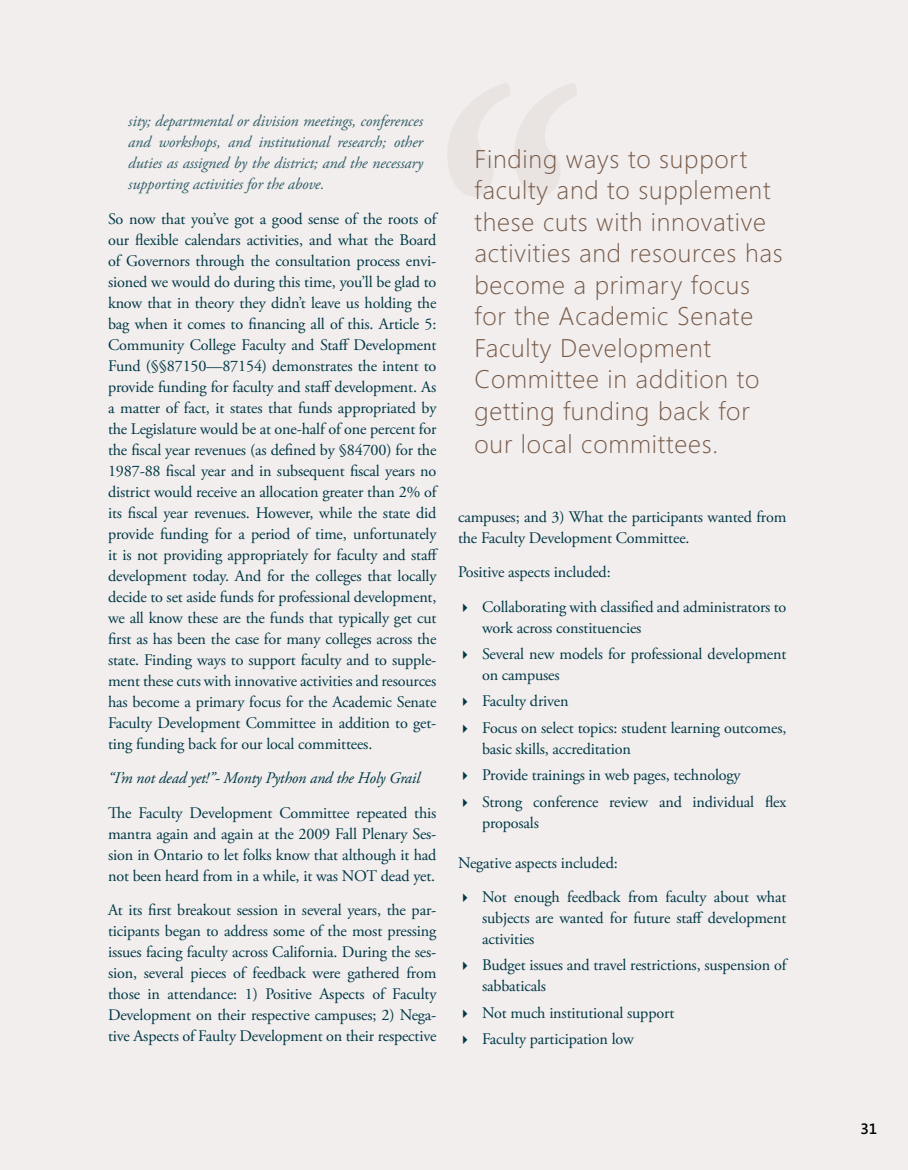
<style>
.page{position:relative;width:908px;height:1170px;background:#f1eeed}
.page>*{position:absolute;margin:0;border:0;box-sizing:border-box;transform-origin:0 0}
.t1{font:300 25.5px/31.7px "Segoe";letter-spacing:.03em;color:#765948}
.t2{font:16.2px/21px "Adobe Garamond Pro";letter-spacing:-.01em;color:#003745}
.t3{font:italic 16.2px/21px "Adobe Garamond Pro";letter-spacing:-.01em;color:#335f6a;text-align:justify}
.t4{font:italic 16.2px "Adobe Garamond Pro";letter-spacing:-.01em;color:#003745}
.t5{font:600 15px "Segoe";color:#000}
</style>
<div class="page">
<svg style="left:448px;top:83px;width:129px;height:113px"></svg>
<p class="t3" style="left:128px;top:111px;width:296px">sity; departmental or division meetings, conferences and workshops, and institutional research; other duties as assigned by the district; and the necessary supporting activities for the above.</p>
<p class="t2" style="left:108px;top:209px;width:332px;text-align:justify">So now that you’ve got a good sense of the roots of our flexible calendars activities, and what the Board of Governors through the consultation process envi&shy;sioned we would do during this time, you’ll be glad to know that in theory they didn’t leave us holding the bag when it comes to financing all of this. Article 5:<br>Community College Faculty and Staff Development Fund (§§87150—87154) demonstrates the intent to provide funding for faculty and staff development. As a matter of fact, it states that funds appropriated by the Legislature would be at one-half of one percent for the fiscal year revenues (as defined by §84700) for the 1987-88 fiscal year and in subsequent fiscal years no district would receive an allocation greater than 2% of its fiscal year revenues. However, while the state did provide funding for a period of time, unfortunately it is not providing appropriately for faculty and staff development today. And for the colleges that locally decide to set aside funds for professional development, we all know these are the funds that typically get cut first as has been the case for many colleges across the state. Finding ways to support faculty and to supple&shy;ment these cuts with innovative activities and resources has become a primary focus for the Academic Senate Faculty Development Committee in addition to get&shy;ting funding back for our local committees.</p>
<p class="t4" style="left:108px;top:768px;width:314px">“I’m not dead yet!”- Monty Python and the Holy Grail</p>
<p class="t2" style="left:108px;top:803px;width:330px;text-align:justify">The Faculty Development Committee repeated this mantra again and again at the 2009 Fall Plenary Ses&shy;sion in Ontario to let folks know that although it had not been heard from in a while, it was NOT dead yet.</p>
<p class="t2" style="left:108px;top:900px;width:330px;text-align:justify">At its first breakout session in several years, the par&shy;ticipants began to address some of the most pressing issues facing faculty across California. During the ses&shy;sion, several pieces of feedback were gathered from those in attendance: 1) Positive Aspects of Faculty Development on their respective campuses; 2) Nega&shy;tive Aspects of Faulty Development on their respective</p>
<p class="t1" style="left:474px;top:142px;width:309px">Finding ways to support faculty and to supplement these cuts with innovative activities and resources has become a primary focus for the Academic Senate<br>Faculty Development<br>Committee in addition to getting funding back for our local committees.</p>
<p class="t2" style="left:458px;top:506px;width:330px">campuses; and 3) What the participants wanted from the Faculty Development Committee.</p>
<p class="t2" style="left:458px;top:562px;width:154px">Positive aspects included:</p>
<p class="t2" style="left:482px;top:596px;width:306px;text-indent:-24px">✔ Collaborating with classified and administrators to work across constituencies</p>
<p class="t2" style="left:482px;top:644px;width:306px;text-indent:-24px">✔ Several new models for professional development on campuses</p>
<p class="t2" style="left:458px;top:691px;width:112px">✔ Faculty driven</p>
<p class="t2" style="left:482px;top:718px;width:306px;text-indent:-24px">✔ Focus on select topics: student learning outcomes, basic skills, accreditation</p>
<p class="t2" style="left:458px;top:765px;width:284px">✔ Provide trainings in web pages, technology</p>
<p class="t2" style="left:482px;top:792px;width:306px;text-indent:-24px">✔ Strong conference review and individual flex proposals</p>
<p class="t2" style="left:458px;top:853px;width:161px">Negative aspects included:</p>
<p class="t2" style="left:482px;top:887px;width:306px;text-align:justify;text-indent:-24px">✔ Not enough feedback from faculty about what subjects are wanted for future staff development activities</p>
<p class="t2" style="left:482px;top:955px;width:306px;text-indent:-24px">✔ Budget issues and travel restrictions, suspension of sabbaticals</p>
<p class="t2" style="left:458px;top:1003px;width:218px">✔ Not much institutional support</p>
<p class="t2" style="left:458px;top:1029px;width:177px">✔ Faculty participation low</p>
<p class="t5" style="left:860px;top:1118px;width:18px">31</p>
</div>
